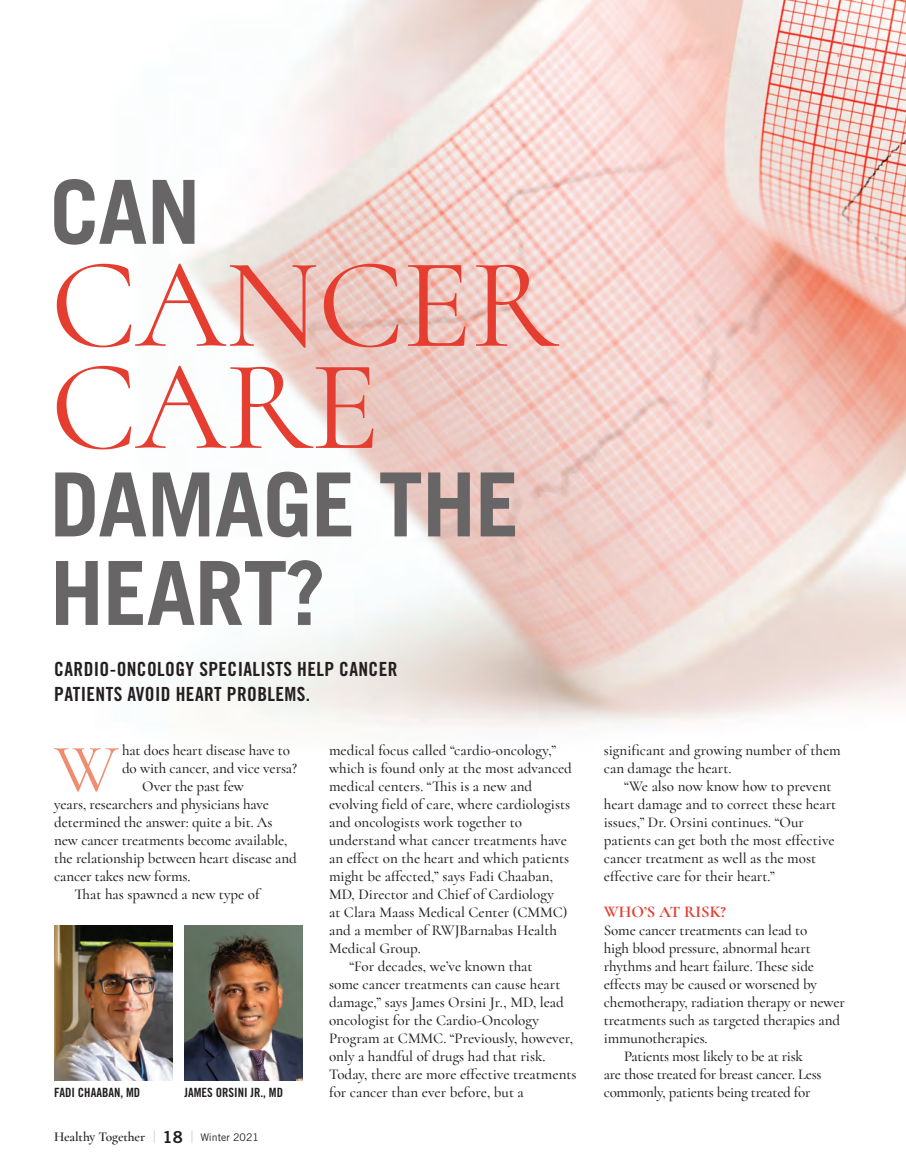
<style>
.page{position:relative;width:906px;height:1175px;background:#fff}
.page>*{position:absolute;margin:0;border:0;box-sizing:border-box;transform-origin:0 0}
.t1{font:129px/102px "Cormorant";letter-spacing:-.01em;color:#e53e30}
.t2{font:700 88.5px/88.5px "Trade Gothic";letter-spacing:-.01em;color:#676566}
.t3{font:69px "Cormorant";color:#ef8d70}
.t4{font:19.5px/25.5px "Trade Gothic Bold Cond Twenty";letter-spacing:.02em;color:#231f20}
.t5{font:700 16.5px "Cormorant";color:#e53e30}
.t6{font:500 15px/18px "Cormorant";color:#231f20}
.t7{font:500 15px "Cormorant";letter-spacing:-.02em;color:#231f20}
.t8{font:600 13.5px "Cormorant";letter-spacing:-.01em;color:#231f20}
.t9{font:12.75px "Trade Gothic Bold Cond Twenty";color:#231f20}
.s1{font-family:"Trade Gothic";font-weight:300;font-size:17.1px;color:#808285}
.s2{font-family:"Trade Gothic Bold Two";font-weight:400;font-size:16.5px}
.s3{font-family:"Trade Gothic";font-weight:400;font-size:10.5px}
</style>
<div class="page">
<img style="left:186px;top:0;width:719px;height:727px">
<img style="left:54px;top:925px;width:118px;height:155px">
<img style="left:184px;top:925px;width:118px;height:155px">
<h2 class="t2" style="left:50px;top:167px;width:152px">CAN</h2>
<h1 class="t1" style="left:50px;top:253px;width:508px">CANCER<br>CARE</h1>
<h2 class="t2" style="left:50px;top:459px;width:471px">DAMAGE THE<br>HEART?</h2>
<h3 class="t4" style="left:54px;top:656px;width:344px">CARDIO-ONCOLOGY SPECIALISTS HELP CANCER<br>PATIENTS AVOID HEART PROBLEMS.</h3>
<h3 class="t3" style="left:54px;top:727px;width:66px">W</h3>
<p class="t6" style="left:122px;top:741px;width:169px">hat does heart disease have to</p>
<p class="t6" style="left:122px;top:759px;width:176px">do with cancer, and vice versa?</p>
<p class="t6" style="left:142px;top:777px;width:103px">Over the past few</p>
<p class="t6" style="left:54px;top:795px;width:216px">years, researchers and physicians have</p>
<p class="t6" style="left:54px;top:813px;width:219px">determined the answer: quite a bit. As</p>
<p class="t6" style="left:54px;top:831px;width:234px">new cancer treatments become available,</p>
<p class="t6" style="left:54px;top:849px;width:244px">the relationship between heart disease and</p>
<p class="t6" style="left:54px;top:867px;width:138px">cancer takes new forms.</p>
<p class="t6" style="left:74px;top:885px;width:186px">That has spawned a new type of</p>
<p class="t9" style="left:54px;top:1085px;width:87px">FADI CHAABAN, MD</p>
<p class="t9" style="left:184px;top:1085px;width:100px">JAMES ORSINI JR., MD</p>
<p class="t8" style="left:54px;top:1128px;width:206px">Healthy Together <span class="s1">|</span> <span class="s2">18</span> <span class="s1">|</span> <span class="s3">Winter 2021</span></p>
<p class="t6" style="left:329px;top:741px;width:228px">medical focus called “cardio-oncology,”</p>
<p class="t6" style="left:329px;top:759px;width:244px">which is found only at the most advanced</p>
<p class="t6" style="left:329px;top:777px;width:204px">medical centers. “This is a new and</p>
<p class="t6" style="left:329px;top:795px;width:242px">evolving field of care, where cardiologists</p>
<p class="t6" style="left:329px;top:813px;width:194px">and oncologists work together to</p>
<p class="t6" style="left:329px;top:831px;width:239px">understand what cancer treatments have</p>
<p class="t6" style="left:329px;top:849px;width:241px">an effect on the heart and which patients</p>
<p class="t6" style="left:329px;top:867px;width:225px">might be affected,” says Fadi Chaaban,</p>
<p class="t6" style="left:329px;top:885px;width:226px">MD, Director and Chief of Cardiology</p>
<p class="t6" style="left:329px;top:903px;width:240px">at Clara Maass Medical Center (CMMC)</p>
<p class="t6" style="left:329px;top:921px;width:229px">and a member of RWJBarnabas Health</p>
<p class="t6" style="left:329px;top:939px;width:93px">Medical Group.</p>
<p class="t6" style="left:349px;top:957px;width:185px">“For decades, we’ve known that</p>
<p class="t6" style="left:329px;top:975px;width:233px">some cancer treatments can cause heart</p>
<p class="t6" style="left:329px;top:993px;width:236px">damage,” says James Orsini Jr., MD, lead</p>
<p class="t6" style="left:329px;top:1011px;width:211px">oncologist for the Cardio-Oncology</p>
<p class="t6" style="left:329px;top:1029px;width:245px">Program at CMMC. “Previously, however,</p>
<p class="t6" style="left:329px;top:1047px;width:218px">only a handful of drugs had that risk.</p>
<p class="t6" style="left:329px;top:1065px;width:249px">Today, there are more effective treatments</p>
<p class="t6" style="left:329px;top:1083px;width:196px">for cancer than ever before, but a</p>
<p class="t6" style="left:603px;top:741px;width:238px">significant and growing number of them can damage the heart.</p>
<p class="t6" style="left:603px;top:777px;width:234px;text-indent:20px">“We also now know how to prevent heart damage and to correct these heart issues,” Dr. Orsini continues. “Our patients can get both the most effective cancer treatment as well as the most effective care for their heart.”</p>
<p class="t5" style="left:603px;top:902px;width:123px">WHO’S AT RISK?</p>
<p class="t6" style="left:603px;top:921px;width:205px">Some cancer treatments can lead to</p>
<p class="t6" style="left:603px;top:939px;width:208px">high blood pressure, abnormal heart</p>
<p class="t6" style="left:603px;top:957px;width:212px">rhythms and heart failure. These side</p>
<p class="t6" style="left:603px;top:975px;width:214px">effects may be caused or worsened by</p>
<p class="t6" style="left:603px;top:993px;width:242px">chemotherapy, radiation therapy or newer</p>
<p class="t6" style="left:603px;top:1011px;width:237px">treatments such as targeted therapies and</p>
<p class="t6" style="left:603px;top:1029px;width:105px">immunotherapies.</p>
<p class="t7" style="left:623px;top:1047px;width:180px">Patients most likely to be at risk</p>
<p class="t7" style="left:603px;top:1065px;width:219px">are those treated for breast cancer. Less</p>
<p class="t7" style="left:603px;top:1083px;width:208px">commonly, patients being treated for</p>
</div>
